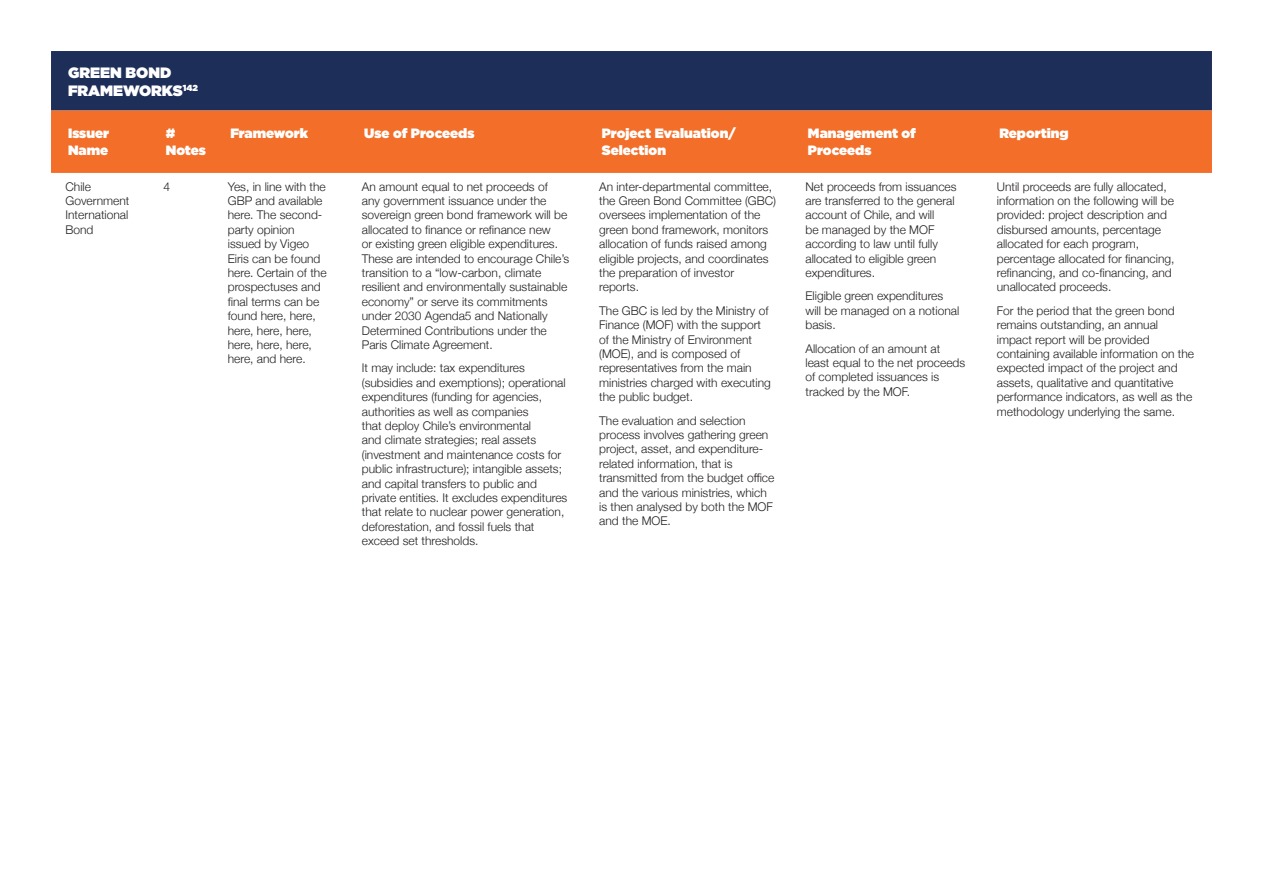
<style>
.page{position:relative;width:1263px;height:893px;background:#fff}
.page>*{position:absolute;margin:0;border:0;box-sizing:border-box;transform-origin:0 0}
.t1{font:900 15px/18px "Gotham";color:#fff}
.t2{font:900 13.5px/16.2px "Gotham";color:#fff}
.t3{font:300 12px/14.4px "Helvetica Neue";color:#231f20}
</style>
<div class="page">
<div style="left:51px;top:51px;width:1161px;height:60px;background:#1d2e59"></div>
<div style="left:51px;top:111px;width:1161px;height:62px;background:#f36e28"></div>
<p class="t1" style="left:68px;top:63px;width:131px">GREEN BOND<br>FRAMEWORKS<sup>142</sup></p>
<p class="t2" style="left:68px;top:125px;width:43px">Issuer<br>Name</p>
<p class="t2" style="left:166px;top:125px;width:42px">#<br>Notes</p>
<p class="t2" style="left:230px;top:125px;width:79px">Framework</p>
<p class="t2" style="left:364px;top:125px;width:112px">Use of Proceeds</p>
<p class="t2" style="left:602px;top:125px;width:135px">Project Evaluation/<br>Selection</p>
<p class="t2" style="left:808px;top:125px;width:109px">Management of<br>Proceeds</p>
<p class="t2" style="left:999px;top:125px;width:71px">Reporting</p>
<p class="t3" style="left:66px;top:178px;width:66px">Chile<br>Government<br>International<br>Bond</p>
<p class="t3" style="left:163px;top:178px;width:8px">4</p>
<p class="t3" style="left:228px;top:178px;width:100px">Yes, in line with the<br>GBP and available here. The second&shy;party opinion issued by Vigeo<br>Eiris can be found here. Certain of the prospectuses and final terms can be found here, here, here, here, here, here, here, here, here, and here.</p>
<p class="t3" style="left:362px;top:178px;width:209px">An amount equal to net proceeds of<br>any government issuance under the sovereign green bond framework will be allocated to finance or refinance new<br>or existing green eligible expenditures.<br>These are intended to encourage Chile’s transition to a “low-carbon, climate resilient and environmentally sustainable economy” or serve its commitments under 2030 Agenda5 and Nationally Determined Contributions under the Paris Climate Agreement.</p>
<p class="t3" style="left:362px;top:360px;width:207px">It may include: tax expenditures (subsidies and exemptions); operational expenditures (funding for agencies, authorities as well as companies<br>that deploy Chile’s environmental<br>and climate strategies; real assets (investment and maintenance costs for public infrastructure); intangible assets; and capital transfers to public and private entities. It excludes expenditures that relate to nuclear power generation, deforestation, and fossil fuels that exceed set thresholds.</p>
<p class="t3" style="left:599px;top:178px;width:178px">An inter-departmental committee, the Green Bond Committee (GBC) oversees implementation of the green bond framework, monitors allocation of funds raised among eligible projects, and coordinates the preparation of investor reports.</p>
<p class="t3" style="left:599px;top:302px;width:173px">The GBC is led by the Ministry of<br>Finance (MOF) with the support of the Ministry of Environment (MOE), and is composed of representatives from the main ministries charged with executing the public budget.</p>
<p class="t3" style="left:599px;top:412px;width:177px">The evaluation and selection process involves gathering green project, asset, and expenditure&shy;related information, that is transmitted from the budget office and the various ministries, which is then analysed by both the MOF and the MOE.</p>
<p class="t3" style="left:997px;top:178px;width:179px">Until proceeds are fully allocated, information on the following will be provided: project description and disbursed amounts, percentage allocated for each program, percentage allocated for financing, refinancing, and co-financing, and unallocated proceeds.</p>
<p class="t3" style="left:997px;top:302px;width:199px">For the period that the green bond remains outstanding, an annual impact report will be provided containing available information on the expected impact of the project and assets, qualitative and quantitative performance indicators, as well as the methodology underlying the same.</p>
<p class="t3" style="left:805px;top:178px;width:153px">Net proceeds from issuances are transferred to the general account of Chile, and will<br>be managed by the MOF according to law until fully allocated to eligible green expenditures.</p>
<p class="t3" style="left:805px;top:288px;width:155px">Eligible green expenditures will be managed on a notional basis.</p>
<p class="t3" style="left:805px;top:340px;width:161px">Allocation of an amount at least equal to the net proceeds of completed issuances is tracked by the MOF.</p>
</div>
